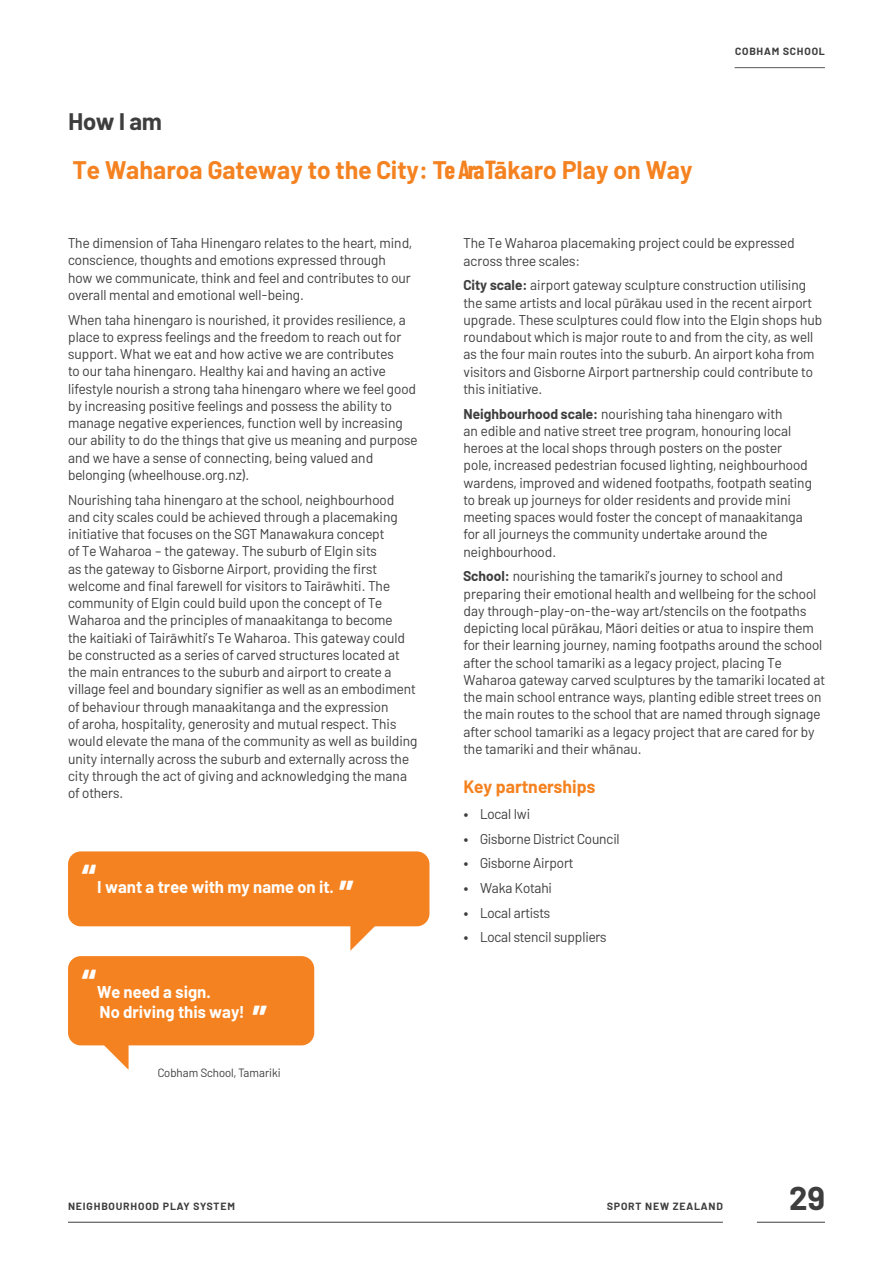
<style>
.page{position:relative;width:893px;height:1263px;background:#fff}
.page>*{position:absolute;margin:0;border:0;box-sizing:border-box;transform-origin:0 0}
.QUOTE{font:700 40.5px "Barlow";color:#fff}
.t1{font:700 33px "Barlow";color:#3e3e3f}
.Barlow_SUB_ORANGE{font:700 25.5px "Barlow";color:#f58220}
.Barlow_SUB_ORANGE-2{font:700 24px "Barlow";color:#3e3e3f}
.Barlow_Text_Bold_Ora{font:700 18px "Barlow";color:#f58220}
.QUOTE-2{font:700 17.1px/20.2px "Barlow";color:#fff}
.Barlow_Text{font:14.25px/17.2px "Barlow";color:#3e3e3f}
.Quote_name{font:12px "Barlow";color:#3e3e3f}
.t2{font:700 10.5px "Barlow";letter-spacing:.08em;color:#3e3e3f}
.s1{font-family:"Barlow Condensed"}
.s2{font-weight:700}
</style>
<div class="page">
<svg style="left:350px;top:926px;width:27px;height:25px"></svg>
<div style="left:68px;top:851px;width:361px;height:75px;background:#f58220;border-radius:13px"></div>
<svg style="left:102px;top:1045px;width:27px;height:25px"></svg>
<div style="left:68px;top:956px;width:246px;height:89px;background:#f58220;border-radius:13px"></div>
<hr style="left:68px;top:1222px;width:655px;height:1px;background:#3e3e3f">
<hr style="left:757px;top:1222px;width:68px;height:1px;background:#3e3e3f">
<hr style="left:735px;top:67px;width:90px;height:1px;background:#57585a">
<p class="Barlow_SUB_ORANGE-2" style="left:68px;top:104px;width:96px">How I am</p>
<p class="Barlow_SUB_ORANGE" style="left:73px;top:151px;width:621px">Te Waharoa Gateway to the City: T<span class="s1">e Ara T</span>ākaro Play on Way</p>
<p class="t2" style="left:735px;top:44px;width:91px">COBHAM SCHOOL</p>
<p class="Barlow_Text" style="left:68px;top:233px;width:346px">The dimension of Taha Hinengaro relates to the heart, mind, conscience, thoughts and emotions expressed through how we communicate, think and feel and contributes to our overall mental and emotional well-being.</p>
<p class="Barlow_Text" style="left:68px;top:310px;width:351px">When taha hinengaro is nourished, it provides resilience, a place to express feelings and the freedom to reach out for support. What we eat and how active we are contributes<br>to our taha hinengaro. Healthy kai and having an active lifestyle nourish a strong taha hinengaro where we feel good by increasing positive feelings and possess the ability to manage negative experiences, function well by increasing our ability to do the things that give us meaning and purpose and we have a sense of connecting, being valued and belonging (wheelhouse.org.nz).</p>
<p class="Barlow_Text" style="left:68px;top:490px;width:351px">Nourishing taha hinengaro at the school, neighbourhood and city scales could be achieved through a placemaking initiative that focuses on the SGT Manawakura concept<br>of Te Waharoa – the gateway. The suburb of Elgin sits<br>as the gateway to Gisborne Airport, providing the first welcome and final farewell for visitors to Tairāwhiti. The community of Elgin could build upon the concept of Te Waharoa and the principles of manaakitanga to become<br>the kaitiaki of Tairāwhiti’s Te Waharoa. This gateway could be constructed as a series of carved structures located at the main entrances to the suburb and airport to create a village feel and boundary signifier as well as an embodiment of behaviour through manaakitanga and the expression<br>of aroha, hospitality, generosity and mutual respect. This would elevate the mana of the community as well as building unity internally across the suburb and externally across the city through the act of giving and acknowledging the mana of others.</p>
<p class="QUOTE" style="left:81px;top:849px;width:18px">“</p>
<p class="QUOTE-2" style="left:97px;top:876px;width:238px">I want a tree with my name on it.</p>
<p class="QUOTE" style="left:341px;top:864px;width:16px">”</p>
<p class="QUOTE" style="left:81px;top:953px;width:18px">“</p>
<p class="QUOTE-2" style="left:97px;top:980px;width:148px">We need a sign.<br>No driving this way!</p>
<p class="QUOTE" style="left:254px;top:989px;width:16px">”</p>
<p class="Quote_name" style="left:158px;top:1063px;width:125px">Cobham School, Tamariki</p>
<p class="Barlow_Text" style="left:463px;top:233px;width:333px">The Te Waharoa placemaking project could be expressed across three scales:</p>
<p class="Barlow_Text" style="left:463px;top:275px;width:360px"><span class="s2">City scale:</span> airport gateway sculpture construction utilising the same artists and local pūrākau used in the recent airport upgrade. These sculptures could flow into the Elgin shops hub roundabout which is major route to and from the city, as well as the four main routes into the suburb. An airport koha from visitors and Gisborne Airport partnership could contribute to this initiative.</p>
<p class="Barlow_Text" style="left:463px;top:404px;width:350px"><span class="s2">Neighbourhood scale:</span> nourishing taha hinengaro with<br>an edible and native street tree program, honouring local heroes at the local shops through posters on the poster pole, increased pedestrian focused lighting, neighbourhood wardens, improved and widened footpaths, footpath seating to break up journeys for older residents and provide mini meeting spaces would foster the concept of manaakitanga for all journeys the community undertake around the neighbourhood.</p>
<p class="Barlow_Text" style="left:463px;top:566px;width:363px"><span class="s2">School:</span> nourishing the tamariki’s journey to school and preparing their emotional health and wellbeing for the school day through-play-on-the-way art/stencils on the footpaths depicting local pūrākau, Māori deities or atua to inspire them for their learning journey, naming footpaths around the school after the school tamariki as a legacy project, placing Te Waharoa gateway carved sculptures by the tamariki located at the main school entrance ways, planting edible street trees on the main routes to the school that are named through signage after school tamariki as a legacy project that are cared for by the tamariki and their whānau.</p>
<p class="Barlow_Text_Bold_Ora" style="left:463px;top:773px;width:133px">Key partnerships</p>
<p class="Barlow_Text" style="left:463px;top:804px;width:68px"><span class="s2">•</span> Local Iwi</p>
<p class="Barlow_Text" style="left:463px;top:829px;width:158px"><span class="s2">•</span> Gisborne District Council</p>
<p class="Barlow_Text" style="left:463px;top:853px;width:111px"><span class="s2">•</span> Gisborne Airport</p>
<p class="Barlow_Text" style="left:463px;top:878px;width:90px"><span class="s2">•</span> Waka Kotahi</p>
<p class="Barlow_Text" style="left:463px;top:903px;width:88px"><span class="s2">•</span> Local artists</p>
<p class="Barlow_Text" style="left:463px;top:927px;width:145px"><span class="s2">•</span> Local stencil suppliers</p>
<p class="t2" style="left:68px;top:1198px;width:168px">NEIGHBOURHOOD PLAY SYSTEM</p>
<p class="t2" style="left:607px;top:1198px;width:117px">SPORT NEW ZEALAND</p>
<h2 class="t1" style="left:789px;top:1173px;width:37px">29</h2>
</div>
